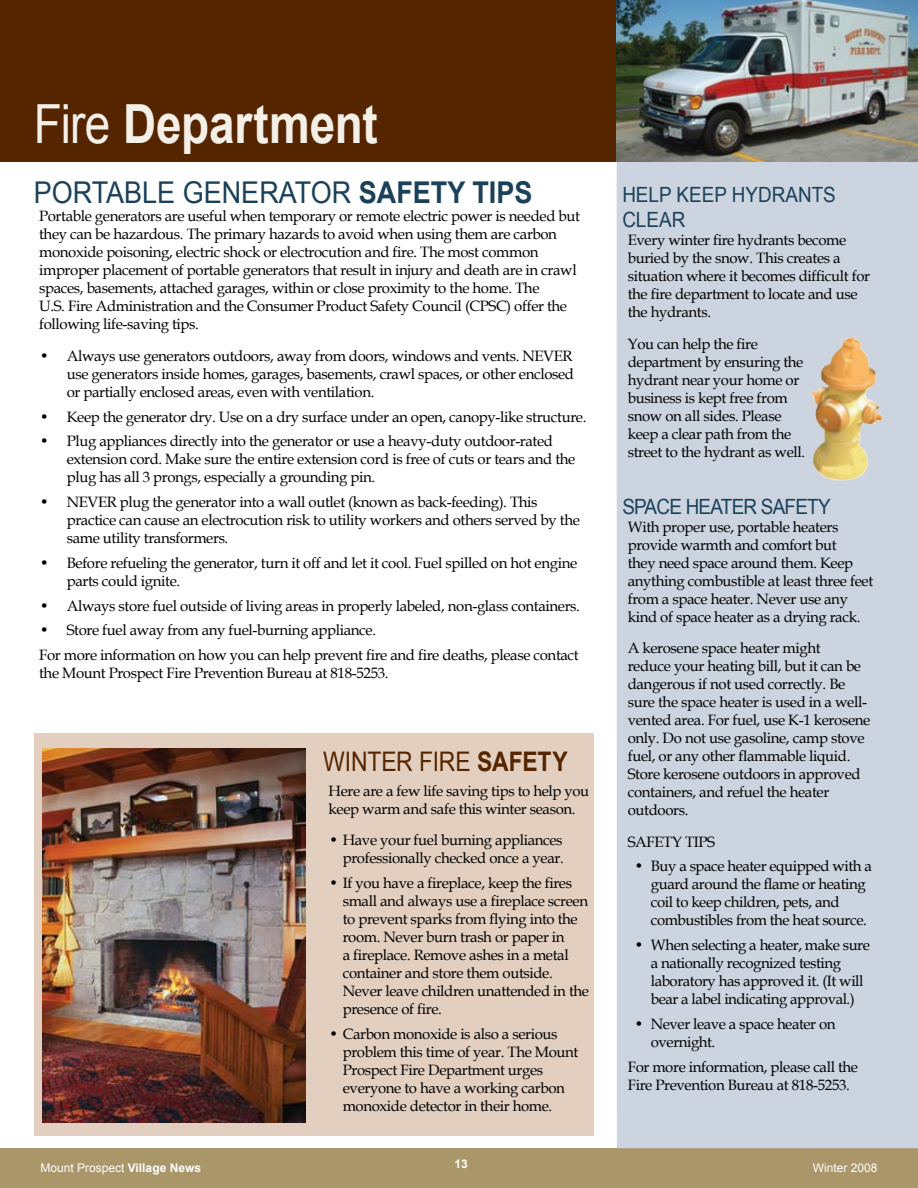
<style>
.page{position:relative;width:918px;height:1188px;background:#fff}
.page>*{position:absolute;margin:0;border:0;box-sizing:border-box;transform-origin:0 0}
.t1{font:700 54px "Arial";letter-spacing:-.005em;color:#f4efe7;scale:.85 1}
.t2{font:30px "Arial";color:#1b415a;scale:.9 1}
.t3{font:700 27px "Arial";color:#552500;scale:.85 1}
.t4{font:27px "Arial";color:#552500;scale:.85 1}
.t5{font:21px "Arial";letter-spacing:-.04em;color:#1b415a;scale:.9 1}
.t6{font:15px/18px "Book Antiqua";letter-spacing:-.025em;color:#000}
.t7{font:12px "Arial";color:#fff}
.t8{font:700 12px "Arial";color:#fff}
.s1{font-weight:400}
.s2{font-weight:700}
</style>
<div class="page">
<div style="left:0;top:1148px;width:918px;height:40px;background:#a99769"></div>
<div style="left:0;top:0;width:617px;height:162px;background:#552500"></div>
<div style="left:617px;top:161px;width:301px;height:987px;background:#ccd4df"></div>
<div style="left:34px;top:733px;width:560px;height:403px;background:#e2cfbf"></div>
<img style="left:617px;top:0;width:301px;height:162px">
<img style="left:812px;top:337px;width:72px;height:144px">
<img style="left:43px;top:748px;width:262px;height:374px">
<h1 class="t1" style="left:34px;top:89px;width:406px"><span class="s1">FIRE</span> Department</h1>
<h2 class="t2" style="left:34px;top:173px;width:556px">PORTABLE GENERATOR <span class="s2">SAFETY TIPS</span></h2>
<p class="t6" style="left:39px;top:207px;width:542px">Portable generators are useful when temporary or remote electric power is needed but they can be hazardous. The primary hazards to avoid when using them are carbon monoxide poisoning, electric shock or electrocution and fire. The most common improper placement of portable generators that result in injury and death are in crawl spaces, basements, attached garages, within or close proximity to the home. The<br>U.S. Fire Administration and the Consumer Product Safety Council (CPSC) offer the following life-saving tips.</p>
<p class="t6" style="left:67px;top:347px;width:509px;text-align:justify;text-indent:-27px">• Always use generators outdoors, away from doors, windows and vents. NEVER use generators inside homes, garages, basements, crawl spaces, or other enclosed or partially enclosed areas, even with ventilation.</p>
<p class="t6" style="left:40px;top:407px;width:548px">• Keep the generator dry. Use on a dry surface under an open, canopy-like structure.</p>
<p class="t6" style="left:67px;top:432px;width:510px;text-indent:-27px">• Plug appliances directly into the generator or use a heavy-duty outdoor-rated extension cord. Make sure the entire extension cord is free of cuts or tears and the plug has all 3 prongs, especially a grounding pin.</p>
<p class="t6" style="left:67px;top:493px;width:515px;text-indent:-27px">• NEVER plug the generator into a wall outlet (known as back-feeding). This practice can cause an electrocution risk to utility workers and others served by the same utility transformers.</p>
<p class="t6" style="left:67px;top:554px;width:512px;text-indent:-27px">• Before refueling the generator, turn it off and let it cool. Fuel spilled on hot engine parts could ignite.</p>
<p class="t6" style="left:40px;top:596px;width:542px">• Always store fuel outside of living areas in properly labeled, non-glass containers.</p>
<p class="t6" style="left:39px;top:618px;width:541px;line-height:24.8px">• Store fuel away from any fuel-burning appliance.<br>For more information on how you can help prevent fire and fire deaths, please contact</p>
<p class="t6" style="left:39px;top:664px;width:351px">the Mount Prospect Fire Prevention Bureau at 818-5253.</p>
<h3 class="t4" style="left:323px;top:744px;width:42px">WINTER</h3>
<h3 class="t3" style="left:419px;top:744px;width:176px"><span class="s1">FIRE</span> Safety</h3>
<p class="t6" style="left:329px;top:781px;width:262px">Here are a few life saving tips to help you keep warm and safe this winter season.</p>
<p class="t6" style="left:329px;top:831px;width:236px;text-align:right">• Have your fuel burning appliances professionally checked once a year.</p>
<p class="t6" style="left:343px;top:874px;width:248px;text-indent:-14px">• If you have a fireplace, keep the fires small and always use a fireplace screen to prevent sparks from flying into the room. Never burn trash or paper in<br>a fireplace. Remove ashes in a metal container and store them outside.<br>Never leave children unattended in the presence of fire.</p>
<p class="t6" style="left:343px;top:1024px;width:237px;text-indent:-14px">• Carbon monoxide is also a serious problem this time of year. The Mount Prospect Fire Department urges everyone to have a working carbon monoxide detector in their home.</p>
<h3 class="t5" style="left:622px;top:181px;width:29px">HELP</h3>
<h3 class="t5" style="left:677px;top:181px;width:29px">KEEP</h3>
<h3 class="t5" style="left:732px;top:181px;width:31px">HYDRANTS</h3>
<h3 class="t5" style="left:622px;top:206px;width:30px">CLEAR</h3>
<p class="t6" style="left:628px;top:231px;width:244px">Every winter fire hydrants become buried by the snow. This creates a situation where it becomes difficult for the fire department to locate and use the hydrants.</p>
<p class="t6" style="left:628px;top:334px;width:179px">You can help the fire department by ensuring the hydrant near your home or business is kept free from snow on all sides. Please keep a clear path from the street to the hydrant as well.</p>
<h3 class="t5" style="left:622px;top:492px;width:233px">SPACE HEATER SAFETY</h3>
<p class="t6" style="left:628px;top:517px;width:247px">With proper use, portable heaters provide warmth and comfort but<br>they need space around them. Keep anything combustible at least three feet from a space heater. Never use any kind of space heater as a drying rack.</p>
<p class="t6" style="left:628px;top:639px;width:244px">A kerosene space heater might<br>reduce your heating bill, but it can be dangerous if not used correctly. Be sure the space heater is used in a well&shy;vented area. For fuel, use K-1 kerosene only. Do not use gasoline, camp stove fuel, or any other flammable liquid.<br>Store kerosene outdoors in approved containers, and refuel the heater outdoors.</p>
<p class="t6" style="left:628px;top:832px;width:89px">SAFETY TIPS</p>
<p class="t6" style="left:651px;top:857px;width:223px;text-indent:-16px">• Buy a space heater equipped with a guard around the flame or heating coil to keep children, pets, and combustibles from the heat source.</p>
<p class="t6" style="left:651px;top:936px;width:221px;text-indent:-16px">• When selecting a heater, make sure a nationally recognized testing laboratory has approved it. (It will bear a label indicating approval.)</p>
<p class="t6" style="left:651px;top:1014px;width:186px;text-indent:-16px">• Never leave a space heater on overnight.</p>
<p class="t6" style="left:628px;top:1057px;width:232px">For more information, please call the<br>Fire Prevention Bureau at 818-5253.</p>
<p class="t7" style="left:40px;top:1160px;width:162px">MOUNT PROSPECT <span class="s2">Village News</span></p>
<p class="t8" style="left:454px;top:1156px;width:15px">13</p>
<p class="t7" style="left:813px;top:1160px;width:66px">WINTER 2008</p>
</div>
